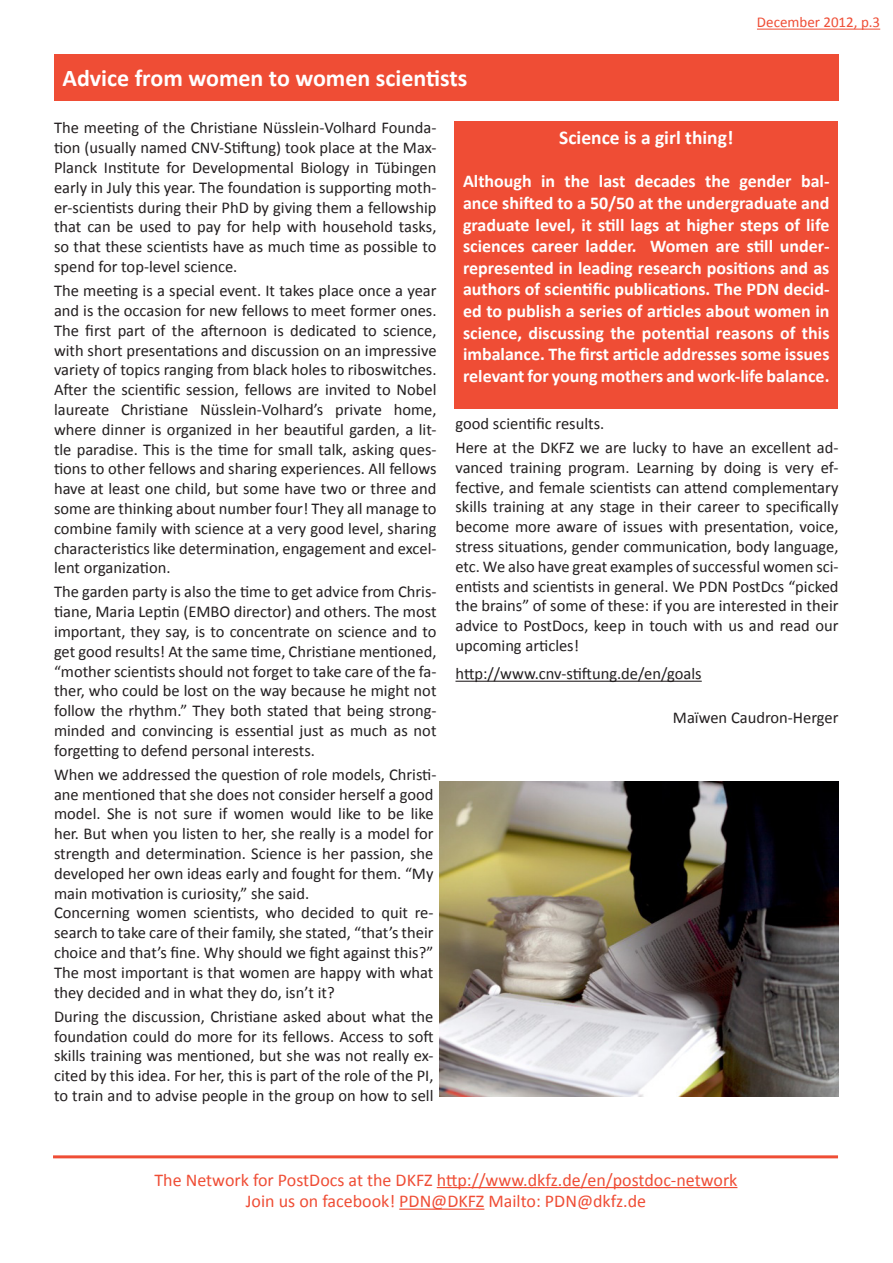
<style>
.page{position:relative;width:893px;height:1263px;background:#fff}
.page>*{position:absolute;margin:0;border:0;box-sizing:border-box;transform-origin:0 0}
.t1{font:700 24px "Calibri";color:#fff}
.Article_title{font:700 19.5px "Calibri";color:#fff}
.Article_title-2{font:700 18px/21.6px "Calibri";color:#fff;text-align:justify}
.t2{font:18px/21.6px "Calibri";color:#ef4d35;text-align:center}
.Article_title-3{font:16.5px/19.8px "Calibri";color:#231f20;text-align:justify}
.t3{font:15px "Calibri";color:#ef4d35}
</style>
<div class="page">
<hr style="left:437px;top:1187px;width:300px;height:1px;background:#ef4d35">
<hr style="left:399px;top:1208px;width:85px;height:2px;background:#ef4d35">
<hr style="left:53px;top:1155px;width:785px;height:3px;background:#ef4d35">
<hr style="left:757px;top:29px;width:123px;height:1px;background:#ef4d35">
<div style="left:54px;top:54px;width:785px;height:47px;background:#ef4d35"></div>
<hr style="left:455px;top:681px;width:247px;height:1px;background:#231f20">
<img style="left:439px;top:782px;width:400px;height:315px">
<div style="left:454px;top:121px;width:384px;height:287px;background:#ef4d35"></div>
<p class="t3" style="left:757px;top:13px;width:125px">December 2012, p.3</p>
<p class="t1" style="left:63px;top:64px;width:406px">Advice from women to women scientists</p>
<p class="Article_title-3" style="left:54px;top:117px;width:384px">The meeting of the Christiane Nüsslein-Volhard Founda&shy;tion (usually named CNV-Stiftung) took place at the Max-Planck Institute for Developmental Biology in Tübingen early in July this year. The foundation is supporting moth&shy;er-scientists during their PhD by giving them a fellowship that can be used to pay for help with household tasks, so that these scientists have as much time as possible to spend for top-level science.</p>
<p class="Article_title-3" style="left:54px;top:280px;width:384px">The meeting is a special event. It takes place once a year and is the occasion for new fellows to meet former ones.<br>The first part of the afternoon is dedicated to science, with short presentations and discussion on an impressive variety of topics ranging from black holes to riboswitches.<br>After the scientific session, fellows are invited to Nobel laureate Christiane Nüsslein-Volhard’s private home, where dinner is organized in her beautiful garden, a lit&shy;tle paradise. This is the time for small talk, asking ques&shy;tions to other fellows and sharing experiences. All fellows have at least one child, but some have two or three and some are thinking about number four! They all manage to combine family with science at a very good level, sharing characteristics like determination, engagement and excel&shy;lent organization.</p>
<p class="Article_title-3" style="left:54px;top:581px;width:384px">The garden party is also the time to get advice from Chris&shy;tiane, Maria Leptin (EMBO director) and others. The most important, they say, is to concentrate on science and to get good results! At the same time, Christiane mentioned, “mother scientists should not forget to take care of the fa&shy;ther, who could be lost on the way because he might not follow the rhythm.” They both stated that being strong&shy;minded and convincing is essential just as much as not forgetting to defend personal interests.</p>
<p class="Article_title-3" style="left:54px;top:764px;width:384px;text-align:left">When we addressed the question of role models, Christi&shy;ane mentioned that she does not consider herself a good model. She is not sure if women would like to be like her. But when you listen to her, she really is a model for strength and determination. Science is her passion, she developed her own ideas early and fought for them. “My main motivation is curiosity,” she said.</p>
<p class="Article_title-3" style="left:54px;top:902px;width:381px">Concerning women scientists, who decided to quit re&shy;search to take care of their family, she stated, “that’s their choice and that’s fine. Why should we fight against this?”</p>
<p class="Article_title-3" style="left:54px;top:962px;width:381px">The most important is that women are happy with what they decided and in what they do, isn’t it?</p>
<p class="Article_title-3" style="left:54px;top:1005px;width:381px">During the discussion, Christiane asked about what the foundation could do more for its fellows. Access to soft skills training was mentioned, but she was not really ex&shy;cited by this idea. For her, this is part of the role of the PI, to train and to advise people in the group on how to sell</p>
<p class="Article_title" style="left:559px;top:126px;width:176px">Science is a girl thing!</p>
<p class="Article_title-2" style="left:463px;top:170px;width:368px">Although in the last decades the gender bal&shy;ance shifted to a 50/50 at the undergraduate and graduate level, it still lags at higher steps of life sciences career ladder. Women are still under&shy;represented in leading research positions and as authors of scientific publications. The PDN decid&shy;ed to publish a series of articles about women in science, discussing the potential reasons of this imbalance. The first article addresses some issues relevant for young mothers and work-life balance.</p>
<p class="Article_title-3" style="left:455px;top:413px;width:150px">good scientific results.</p>
<p class="Article_title-3" style="left:455px;top:437px;width:385px">Here at the DKFZ we are lucky to have an excellent ad&shy;vanced training program. Learning by doing is very ef&shy;fective, and female scientists can attend complementary skills training at any stage in their career to specifically become more aware of issues with presentation, voice, stress situations, gender communication, body language, etc. We also have great examples of successful women sci&shy;entists and scientists in general. We PDN PostDcs “picked the brains” of some of these: if you are interested in their advice to PostDocs, keep in touch with us and read our upcoming articles!</p>
<p class="Article_title-3" style="left:455px;top:663px;width:248px">http://www.cnv-stiftung.de/en/goals</p>
<p class="Article_title-3" style="left:673px;top:707px;width:167px">Maïwen Caudron-Herger</p>
<p class="t2" style="left:155px;top:1168px;width:584px">The Network for PostDocs at the DKFZ http://www.dkfz.de/en/postdoc-network<br>Join us on facebook! PDN@DKFZ Mailto: PDN@dkfz.de</p>
</div>
